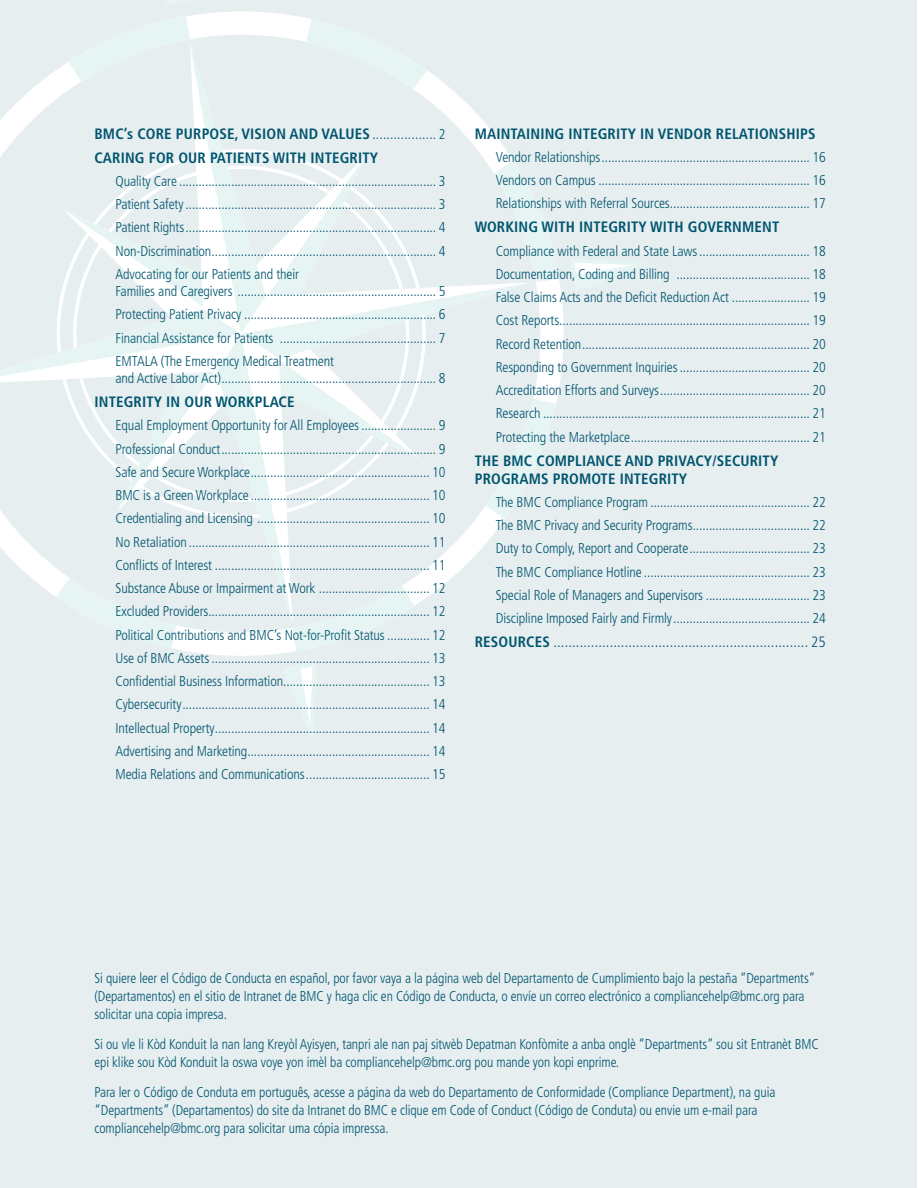
<style>
.page{position:relative;width:918px;height:1188px;background:#fff}
.page>*{position:absolute;margin:0;border:0;box-sizing:border-box;transform-origin:0 0}
.t1{font:700 condensed 15px/24px "Frutiger";letter-spacing:.01em;color:#01556f}
.t2{font:300 condensed 15px "Frutiger";color:#01556f}
.t3{font:300 condensed 14.25px/23.2px "Frutiger";letter-spacing:-.005em;color:#01556f;text-align:justify}
.t4{font:300 condensed 14.25px/18px "Frutiger";letter-spacing:-.005em;color:#01556f;scale:.95 1}
.s1{font-weight:300;font-size:14.25px}
.s2{font-weight:700}
</style>
<div class="page">
<div style="left:0;top:0;width:917px;height:1188px;background:#e6eef0"></div>
<svg style="left:574px;top:263px;width:56px;height:12px"></svg>
<svg style="left:300px;top:667px;width:13px;height:55px"></svg>
<svg style="left:0;top:16px;width:559px;height:635px"></svg>
<p class="t1" style="left:94px;top:122px;width:353px">BMC’s CORE PURPOSE, VISION AND VALUES <span class="s1">.................. 2<br></span>CARING FOR OUR PATIENTS WITH INTEGRITY</p>
<p class="t3" style="left:115px;top:170px;width:332px">Quality Care ............................................................................... 3<br>Patient Safety ............................................................................. 3<br>Patient Rights............................................................................. 4<br>Non-Discrimination..................................................................... 4<br>Advocating for our Patients and their</p>
<p class="t3" style="left:115px;top:280px;width:332px">Families and Caregivers ............................................................. 5<br>Protecting Patient Privacy ........................................................... 6<br>Financial Assistance for Patients ................................................ 7<br>EMTALA (The Emergency Medical Treatment</p>
<p class="t3" style="left:116px;top:367px;width:332px">and Active Labor Act).................................................................. 8</p>
<p class="t1" style="left:94px;top:390px;width:202px">INTEGRITY IN OUR WORKPLACE</p>
<p class="t3" style="left:115px;top:414px;width:332px">Equal Employment Opportunity for All Employees ....................... 9<br>Professional Conduct.................................................................. 9<br>Safe and Secure Workplace....................................................... 10<br>BMC is a Green Workplace ....................................................... 10<br>Credentialing and Licensing ..................................................... 10<br>No Retaliation .......................................................................... 11<br>Conflicts of Interest .................................................................. 11<br>Substance Abuse or Impairment at Work .................................. 12<br>Excluded Providers.................................................................... 12<br>Political Contributions and BMC’s Not-for-Profit Status ............. 12<br>Use of BMC Assets ................................................................... 13<br>Confidential Business Information............................................. 13<br>Cybersecurity............................................................................ 14<br>Intellectual Property.................................................................. 14<br>Advertising and Marketing........................................................ 14<br>Media Relations and Communications...................................... 15</p>
<p class="t1" style="left:475px;top:122px;width:342px">MAINTAINING INTEGRITY IN VENDOR RELATIONSHIPS</p>
<p class="t3" style="left:496px;top:146px;width:332px">Vendor Relationships................................................................ 16<br>Vendors on Campus ................................................................. 16<br>Relationships with Referral Sources........................................... 17</p>
<p class="t1" style="left:475px;top:215px;width:306px">WORKING WITH INTEGRITY WITH GOVERNMENT</p>
<p class="t3" style="left:496px;top:239px;width:332px">Compliance with Federal and State Laws.................................. 18<br>Documentation, Coding and Billing ......................................... 18<br>False Claims Acts and the Deficit Reduction Act ........................ 19<br>Cost Reports............................................................................. 19<br>Record Retention...................................................................... 20<br>Responding to Government Inquiries........................................ 20<br>Accreditation Efforts and Surveys.............................................. 20<br>Research .................................................................................. 21<br>Protecting the Marketplace....................................................... 21</p>
<p class="t1" style="left:475px;top:452px;width:305px;line-height:18px">THE BMC COMPLIANCE AND PRIVACY/SECURITY<br>PROGRAMS PROMOTE INTEGRITY</p>
<p class="t3" style="left:496px;top:491px;width:332px">The BMC Compliance Program ................................................. 22<br>The BMC Privacy and Security Programs.................................... 22<br>Duty to Comply, Report and Cooperate..................................... 23<br>The BMC Compliance Hotline ................................................... 23<br>Special Role of Managers and Supervisors ................................ 23<br>Discipline Imposed Fairly and Firmly.......................................... 24</p>
<p class="t2" style="left:475px;top:633px;width:352px"><span class="s2">RESOURCES</span> .................................................................... 25</p>
<p class="t4" style="left:94px;top:969px;width:760px">Si quiere leer el Código de Conducta en español, por favor vaya a la página web del Departamento de Cumplimiento bajo la pestaña “Departments” (Departamentos) en el sitio de Intranet de BMC y haga clic en Código de Conducta, o envíe un correo electrónico a compliancehelp@bmc.org para solicitar una copia impresa.</p>
<p class="t4" style="left:94px;top:1035px;width:764px">Si ou vle li Kòd Konduit la nan lang Kreyòl Ayisyen, tanpri ale nan paj sitwèb Depatman Konfòmite a anba onglè “Departments” sou sit Entranèt BMC epi klike sou Kòd Konduit la oswa voye yon imèl ba compliancehelp@bmc.org pou mande yon kopi enprime.</p>
<p class="t4" style="left:94px;top:1083px;width:718px">Para ler o Código de Conduta em português, acesse a página da web do Departamento de Conformidade (Compliance Department), na guia “Departments” (Departamentos) do site da Intranet do BMC e clique em Code of Conduct (Código de Conduta) ou envie um e-mail para compliancehelp@bmc.org para solicitar uma cópia impressa.</p>
</div>
